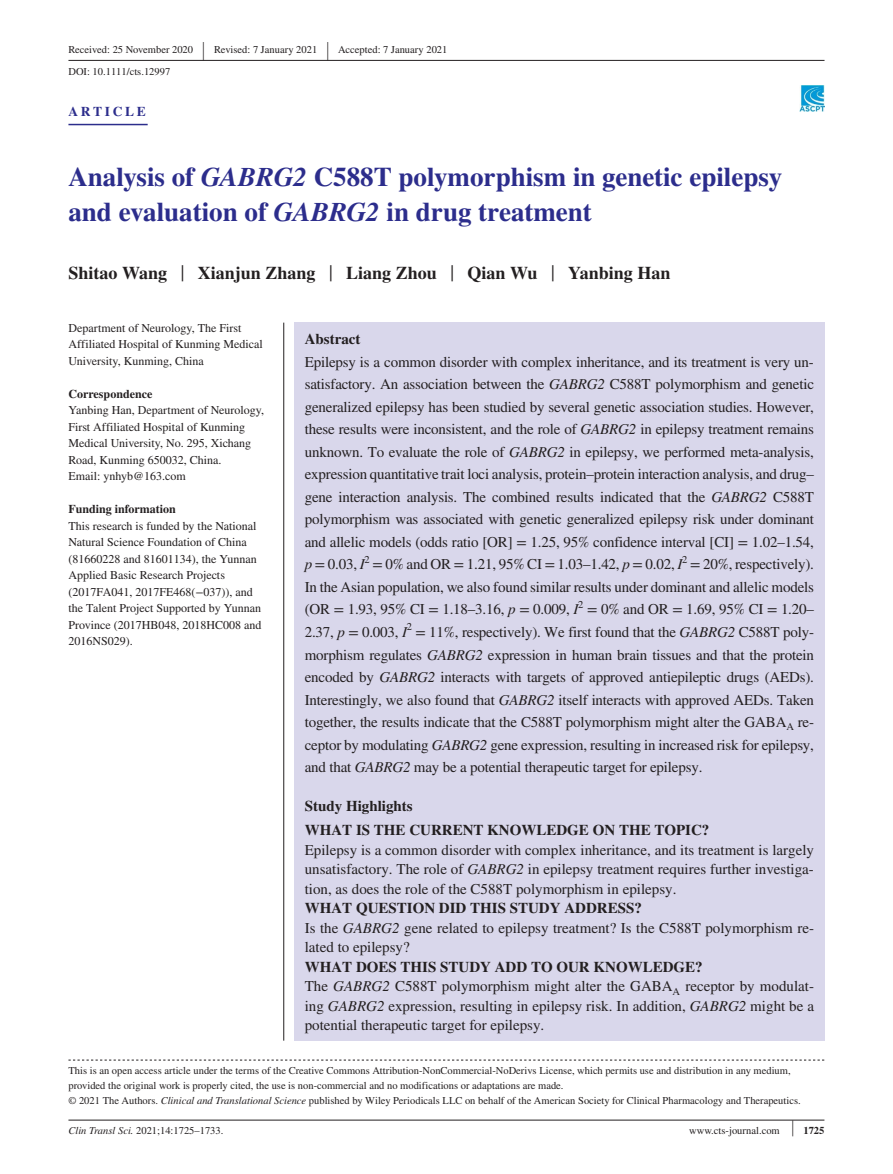
<style>
.page{position:relative;width:893px;height:1174px;background:#fff}
.page>*{position:absolute;margin:0;border:0;box-sizing:border-box;transform-origin:0 0}
.t1{font:700 27px/34.5px "STIX";color:#2c2d8c}
.t2{font:26.55px "STIX";color:#231f20;scale:.4 1}
.t3{font:700 18px "STIX";color:#231f20}
.t4{font:15px/22.5px "STIX";color:#231f20;text-align:justify}
.t5{font:700 15px/24px "STIX";color:#231f20}
.t6{font:700 13.5px "STIX";letter-spacing:.2em;color:#2c2d8c}
.t7{font:12px/16.5px "STIX";color:#231f20}
.t8{font:700 12px "STIX";color:#231f20}
.t9{font:10.5px/15px "STIX";color:#231f20}
.s1{font-style:italic}
.s2{font-weight:400;font-size:23.4px}
.s3{font-weight:700}
.s4{font-size:23.1px}
</style>
<div class="page">
<hr style="left:68px;top:1119px;width:756px;height:1px;background:#231f20">
<img style="left:799px;top:85px;width:25px;height:26px">
<hr style="left:68px;top:60px;width:756px;height:1px;background:#231f20">
<hr style="left:68px;top:124px;width:80px;height:1px;background:#2c2d8c">
<svg style="left:68px;top:1059px;width:756px;height:1px"></svg>
<div style="left:294px;top:322px;width:530px;height:718px;background:#d9d7eb"></div>
<hr style="left:283px;top:322px;width:1px;height:718px;background:#231f20">
<p class="t9" style="left:68px;top:43px;width:126px">Received: 25 November 2020</p>
<h2 class="t2" style="left:203px;top:33px;width:7px">|</h2>
<p class="t9" style="left:214px;top:43px;width:105px">Revised: 7 January 2021</p>
<h2 class="t2" style="left:327px;top:33px;width:7px">|</h2>
<p class="t9" style="left:338px;top:43px;width:111px">Accepted: 7 January 2021</p>
<p class="t9" style="left:68px;top:65px;width:103px">DOI: 10.1111/cts.12997</p>
<p class="t6" style="left:68px;top:103px;width:79px">ARTICLE</p>
<h1 class="t1" style="left:68px;top:159px;width:715px">Analysis of <span class="s1">GABRG2</span> C588T polymorphism in genetic epilepsy and evaluation of <span class="s1">GABRG2</span> in drug treatment</h1>
<p class="t3" style="left:68px;top:262px;width:603px">Shitao Wang <span class="s2">|</span> Xianjun Zhang <span class="s2">|</span> Liang Zhou <span class="s2">|</span> Qian Wu <span class="s2">|</span> Yanbing Han</p>
<p class="t7" style="left:68px;top:320px;width:196px">Department of Neurology, The First<br>Affiliated Hospital of Kunming Medical<br>University, Kunming, China</p>
<p class="t8" style="left:68px;top:386px;width:85px">Correspondence</p>
<p class="t7" style="left:68px;top:403px;width:197px">Yanbing Han, Department of Neurology, First Affiliated Hospital of Kunming Medical University, No. 295, Xichang Road, Kunming 650032, China.<br>Email: ynhyb@163.com</p>
<p class="t8" style="left:68px;top:502px;width:109px">Funding information</p>
<p class="t7" style="left:68px;top:518px;width:194px">This research is funded by the National Natural Science Foundation of China (81660228 and 81601134), the Yunnan Applied Basic Research Projects (2017FA041, 2017FE468(−037)), and the Talent Project Supported by Yunnan Province (2017HB048, 2018HC008 and 2016NS029).</p>
<p class="t5" style="left:305px;top:327px;width:57px">Abstract</p>
<p class="t4" style="left:305px;top:351px;width:511px">Epilepsy is a common disorder with complex inheritance, and its treatment is very un&shy;satisfactory. An association between the <span class="s1">GABRG2</span> C588T polymorphism and genetic generalized epilepsy has been studied by several genetic association studies. However, these results were inconsistent, and the role of <span class="s1">GABRG2</span> in epilepsy treatment remains unknown. To evaluate the role of <span class="s1">GABRG2</span> in epilepsy, we performed meta-analysis, expression quantitative trait loci analysis, protein–protein interaction analysis, and drug– gene interaction analysis. The combined results indicated that the <span class="s1">GABRG2</span> C588T polymorphism was associated with genetic generalized epilepsy risk under dominant and allelic models (odds ratio [OR] = 1.25, 95% confidence interval [CI] = 1.02–1.54, <span class="s1">p</span> = 0.03, <span class="s1">I</span></p>
<p class="t9" style="left:365px;top:552px;width:7px">2</p>
<p class="t4" style="left:373px;top:554px;width:311px">= 0% and OR = 1.21, 95% CI = 1.03–1.42, <span class="s1">p</span> = 0.02, <span class="s1">I</span></p>
<p class="t9" style="left:682px;top:552px;width:7px">2</p>
<p class="t4" style="left:305px;top:554px;width:511px;text-indent:385px">= 20%, respectively).<br>In the Asian population, we also found similar results under dominant and allelic models (OR = 1.93, 95% CI = 1.18–3.16, <span class="s1">p</span> = 0.009, <span class="s1">I</span></p>
<p class="t9" style="left:578px;top:597px;width:7px">2</p>
<p class="t4" style="left:587px;top:599px;width:228px">= 0% and OR = 1.69, 95% CI = 1.20–</p>
<p class="t9" style="left:407px;top:620px;width:7px">2</p>
<p class="t4" style="left:305px;top:621px;width:511px;text-indent:111px">= 11%, respectively). We first found that the <span class="s1">GABRG2</span> C588T poly&shy;morphism regulates <span class="s1">GABRG2</span> expression in human brain tissues and that the protein encoded by <span class="s1">GABRG2</span> interacts with targets of approved antiepileptic drugs (AEDs).<br>Interestingly, we also found that <span class="s1">GABRG2</span> itself interacts with approved AEDs. Taken together, the results indicate that the C588T polymorphism might alter the GABA<sub>A</sub> re&shy;ceptor by modulating <span class="s1">GABRG2</span> gene expression, resulting in increased risk for epilepsy, and that <span class="s1">GABRG2</span> may be a potential therapeutic target for epilepsy.</p>
<p class="t5" style="left:305px;top:794px;width:406px">Study Highlights<br>WHAT IS THE CURRENT KNOWLEDGE ON THE TOPIC?</p>
<p class="t4" style="left:305px;top:840px;width:511px;line-height:19.5px">Epilepsy is a common disorder with complex inheritance, and its treatment is largely unsatisfactory. The role of <span class="s1">GABRG2</span> in epilepsy treatment requires further investiga&shy;tion, as does the role of the C588T polymorphism in epilepsy.</p>
<p class="t4" style="left:305px;top:899px;width:511px;line-height:19.5px;text-align:left"><span class="s3">WHAT QUESTION DID THIS STUDY ADDRESS?<br></span>Is the <span class="s1">GABRG2</span> gene related to epilepsy treatment? Is the C588T polymorphism re&shy;lated to epilepsy?</p>
<p class="t4" style="left:305px;top:957px;width:511px;line-height:19.5px;text-align:left"><span class="s3">WHAT DOES THIS STUDY ADD TO OUR KNOWLEDGE?<br></span>The <span class="s1">GABRG2</span> C588T polymorphism might alter the GABA<sub>A</sub> receptor by modulat&shy;ing <span class="s1">GABRG2</span> expression, resulting in epilepsy risk. In addition, <span class="s1">GABRG2</span> might be a potential therapeutic target for epilepsy.</p>
<p class="t4" style="left:305px;top:621px;width:104px">2.37, <span class="s1">p</span> = 0.003, <span class="s1">I</span></p>
<p class="t9" style="left:68px;top:1063px;width:734px">This is an open access article under the terms of the Creative Commons Attribution-NonCommercial-NoDerivs License, which permits use and distribution in any medium, provided the original work is properly cited, the use is non-commercial and no modifications or adaptations are made.<br>© 2021 The Authors. <span class="s1">Clinical and Translational Science</span> published by Wiley Periodicals LLC on behalf of the American Society for Clinical Pharmacology and Therapeutics.</p>
<p class="t9" style="left:68px;top:1123px;width:156px"><span class="s1">Clin Transl Sci.</span> 2021;14:1725–1733.</p>
<p class="t9" style="left:689px;top:1123px;width:137px">www.cts-journal.com <span class="s4">|</span> <span class="s3">1725</span></p>
</div>
